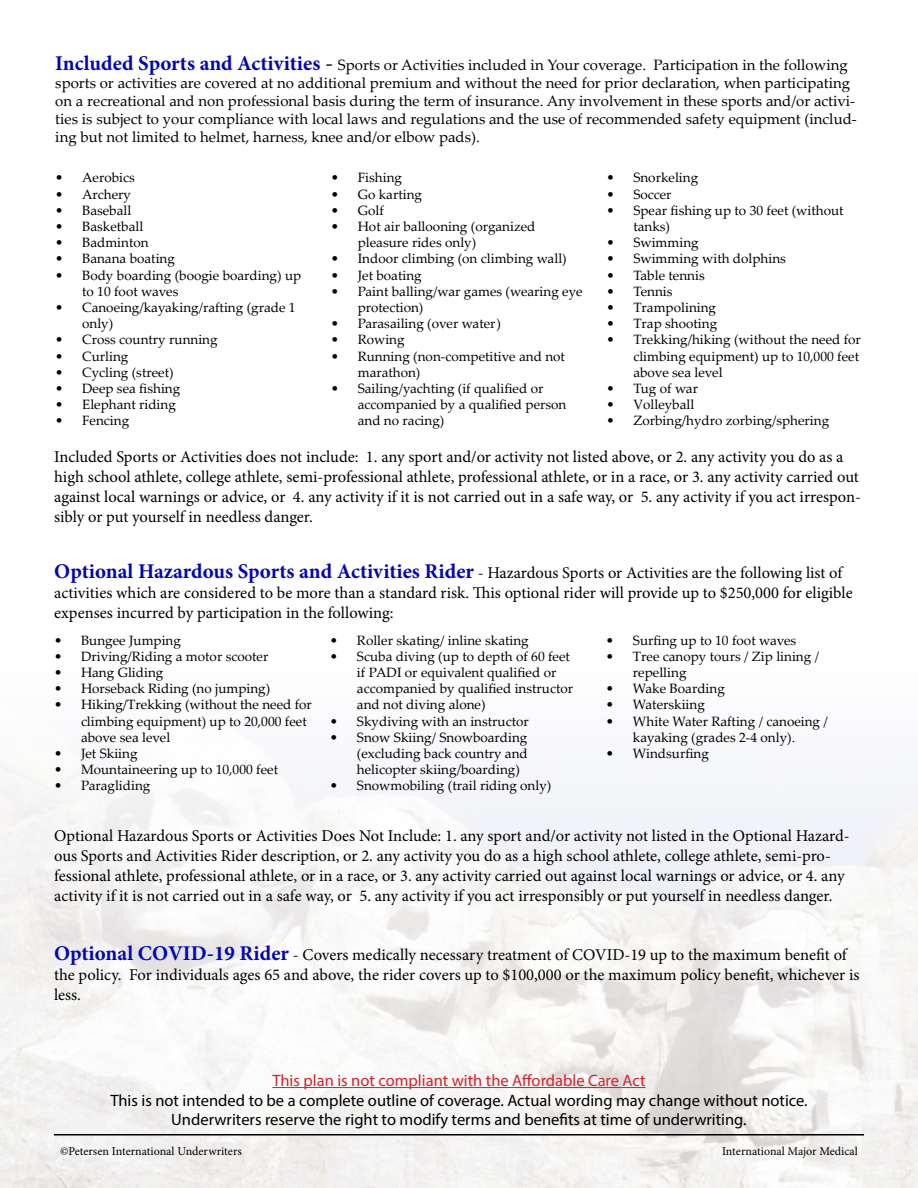
<style>
.page{position:relative;width:918px;height:1188px;background:#fff}
.page>*{position:absolute;margin:0;border:0;box-sizing:border-box;transform-origin:0 0}
.t1{font:16.5px/19.8px "Minion Pro";color:#000}
.t2{font:16.5px/19.8px "Myriad Pro";color:#000;text-align:center}
.t3{font:16.5px "Myriad Pro";color:#d2232a}
.t4{font:15px/18px "Palatino Linotype";color:#000}
.t5{font:13.5px/16.2px "Palatino Linotype";color:#000}
.t6{font:12px "Minion Pro";color:#000}
.s1{font-family:"Minion Pro";font-weight:700;font-size:21px;color:#0006b6}
.s2{font-size:21px}
.s3{font-weight:700;font-size:21px;color:#0006b6}
</style>
<div class="page">
<img style="left:0;top:766px;width:918px;height:422px">
<hr style="left:272px;top:1087px;width:374px;height:1px;background:#d2232a">
<hr style="left:54px;top:1134px;width:810px;height:2px;background:#000">
<p class="t4" style="left:55px;top:55px;width:803px"><span class="s1">Included Sports and Activities</span> <span class="s2">-</span> Sports or Activities included in Your coverage. Participation in the following sports or activities are covered at no additional premium and without the need for prior declaration, when participating on a recreational and non professional basis during the term of insurance. Any involvement in these sports and/or activi&shy;ties is subject to your compliance with local laws and regulations and the use of recommended safety equipment (includ&shy;ing but not limited to helmet, harness, knee and/or elbow pads).</p>
<p class="t5" style="left:55px;top:169px;width:81px">• Aerobics</p>
<p class="t5" style="left:55px;top:185px;width:77px">• Archery</p>
<p class="t5" style="left:55px;top:202px;width:78px">• Baseball</p>
<p class="t5" style="left:55px;top:218px;width:90px">• Basketball</p>
<p class="t5" style="left:55px;top:234px;width:95px">• Badminton</p>
<p class="t5" style="left:55px;top:250px;width:121px">• Banana boating</p>
<p class="t5" style="left:82px;top:266px;width:221px;text-indent:-27px">• Body boarding (boogie boarding) up to 10 foot waves</p>
<p class="t5" style="left:82px;top:299px;width:215px;text-indent:-27px">• Canoeing/kayaking/rafting (grade 1 only)</p>
<p class="t5" style="left:55px;top:331px;width:164px">• Cross country running</p>
<p class="t5" style="left:55px;top:347px;width:75px">• Curling</p>
<p class="t5" style="left:55px;top:364px;width:120px">• Cycling (street)</p>
<p class="t5" style="left:55px;top:380px;width:127px">• Deep sea fishing</p>
<p class="t5" style="left:55px;top:396px;width:122px">• Elephant riding</p>
<p class="t5" style="left:55px;top:412px;width:76px">• Fencing</p>
<p class="t5" style="left:331px;top:169px;width:73px">• Fishing</p>
<p class="t5" style="left:331px;top:185px;width:93px">• Go karting</p>
<p class="t5" style="left:331px;top:202px;width:55px">• Golf</p>
<p class="t5" style="left:358px;top:218px;width:179px;text-indent:-27px">• Hot air ballooning (organized pleasure rides only)</p>
<p class="t5" style="left:331px;top:250px;width:238px">• Indoor climbing (on climbing wall)</p>
<p class="t5" style="left:331px;top:266px;width:93px">• Jet boating</p>
<p class="t5" style="left:358px;top:283px;width:226px;text-indent:-27px">• Paint balling/war games (wearing eye protection)</p>
<p class="t5" style="left:331px;top:315px;width:172px">• Parasailing (over water)</p>
<p class="t5" style="left:331px;top:331px;width:75px">• Rowing</p>
<p class="t5" style="left:358px;top:347px;width:209px;text-indent:-27px">• Running (non-competitive and not marathon)</p>
<p class="t5" style="left:358px;top:380px;width:210px;text-indent:-27px">• Sailing/yachting (if qualified or accompanied by a qualified person and no racing)</p>
<p class="t5" style="left:606px;top:169px;width:93px">• Snorkeling</p>
<p class="t5" style="left:606px;top:185px;width:67px">• Soccer</p>
<p class="t5" style="left:633px;top:202px;width:212px;text-indent:-27px">• Spear fishing up to 30 feet (without tanks)</p>
<p class="t5" style="left:606px;top:234px;width:94px">• Swimming</p>
<p class="t5" style="left:606px;top:250px;width:181px">• Swimming with dolphins</p>
<p class="t5" style="left:606px;top:266px;width:100px">• Table tennis</p>
<p class="t5" style="left:606px;top:283px;width:68px">• Tennis</p>
<p class="t5" style="left:606px;top:299px;width:111px">• Trampolining</p>
<p class="t5" style="left:606px;top:315px;width:112px">• Trap shooting</p>
<p class="t5" style="left:633px;top:331px;width:229px;text-indent:-27px">• Trekking/hiking (without the need for climbing equipment) up to 10,000 feet above sea level</p>
<p class="t5" style="left:606px;top:380px;width:93px">• Tug of war</p>
<p class="t5" style="left:606px;top:396px;width:90px">• Volleyball</p>
<p class="t5" style="left:606px;top:412px;width:224px">• Zorbing/hydro zorbing/sphering</p>
<p class="t1" style="left:54px;top:447px;width:808px">Included Sports or Activities does not include: 1. any sport and/or activity not listed above, or 2. any activity you do as a high school athlete, college athlete, semi-professional athlete, professional athlete, or in a race, or 3. any activity carried out against local warnings or advice, or 4. any activity if it is not carried out in a safe way, or 5. any activity if you act irrespon&shy;sibly or put yourself in needless danger.</p>
<p class="t1" style="left:54px;top:563px;width:800px"><span class="s3">Optional Hazardous Sports and Activities Rider</span> - Hazardous Sports or Activities are the following list of activities which are considered to be more than a standard risk. This optional rider will provide up to $250,000 for eligible expenses incurred by participation in the following:</p>
<p class="t5" style="left:54px;top:631px;width:129px">• Bungee Jumping</p>
<p class="t5" style="left:54px;top:648px;width:216px">• Driving/Riding a motor scooter</p>
<p class="t5" style="left:54px;top:664px;width:111px">• Hang Gliding</p>
<p class="t5" style="left:54px;top:680px;width:218px">• Horseback Riding (no jumping)</p>
<p class="t5" style="left:81px;top:696px;width:232px;text-indent:-27px">• Hiking/Trekking (without the need for climbing equipment) up to 20,000 feet above sea level</p>
<p class="t5" style="left:54px;top:745px;width:85px">• Jet Skiing</p>
<p class="t5" style="left:54px;top:761px;width:226px">• Mountaineering up to 10,000 feet</p>
<p class="t5" style="left:54px;top:777px;width:98px">• Paragliding</p>
<p class="t5" style="left:330px;top:631px;width:200px">• Roller skating/ inline skating</p>
<p class="t5" style="left:357px;top:648px;width:218px;text-indent:-27px">• Scuba diving (up to depth of 60 feet if PADI or equivalent qualified or accompanied by qualified instructor and not diving alone)</p>
<p class="t5" style="left:330px;top:712px;width:200px">• Skydiving with an instructor</p>
<p class="t5" style="left:357px;top:729px;width:172px;text-align:justify;text-indent:-27px">• Snow Skiing/ Snowboarding (excluding back country and helicopter skiing/boarding)</p>
<p class="t5" style="left:330px;top:777px;width:223px">• Snowmobiling (trail riding only)</p>
<p class="t5" style="left:606px;top:631px;width:192px">• Surfing up to 10 foot waves</p>
<p class="t5" style="left:633px;top:648px;width:188px;text-indent:-27px">• Tree canopy tours / Zip lining / repelling</p>
<p class="t5" style="left:606px;top:680px;width:120px">• Wake Boarding</p>
<p class="t5" style="left:606px;top:696px;width:100px">• Waterskiing</p>
<p class="t5" style="left:606px;top:712px;width:223px;text-align:center">• White Water Rafting / canoeing / kayaking (grades 2-4 only).</p>
<p class="t5" style="left:606px;top:745px;width:104px">• Windsurfing</p>
<p class="t1" style="left:54px;top:826px;width:797px">Optional Hazardous Sports or Activities Does Not Include: 1. any sport and/or activity not listed in the Optional Hazard&shy;ous Sports and Activities Rider description, or 2. any activity you do as a high school athlete, college athlete, semi-pro&shy;fessional athlete, professional athlete, or in a race, or 3. any activity carried out against local warnings or advice, or 4. any activity if it is not carried out in a safe way, or 5. any activity if you act irresponsibly or put yourself in needless danger.</p>
<p class="t1" style="left:54px;top:945px;width:807px"><span class="s3">Optional COVID-19 Rider</span> - Covers medically necessary treatment of COVID-19 up to the maximum benefit of the policy. For individuals ages 65 and above, the rider covers up to $100,000 or the maximum policy benefit, whichever is less.</p>
<p class="t3" style="left:272px;top:1070px;width:375px">This plan is not compliant with the Affordable Care Act</p>
<p class="t2" style="left:110px;top:1090px;width:699px">This is not intended to be a complete outline of coverage. Actual wording may change without notice.<br>Underwriters reserve the right to modify terms and benefits at time of underwriting.</p>
<p class="t6" style="left:60px;top:1143px;width:183px">©Petersen International Underwriters</p>
<p class="t6" style="left:722px;top:1143px;width:137px">International Major Medical</p>
</div>
